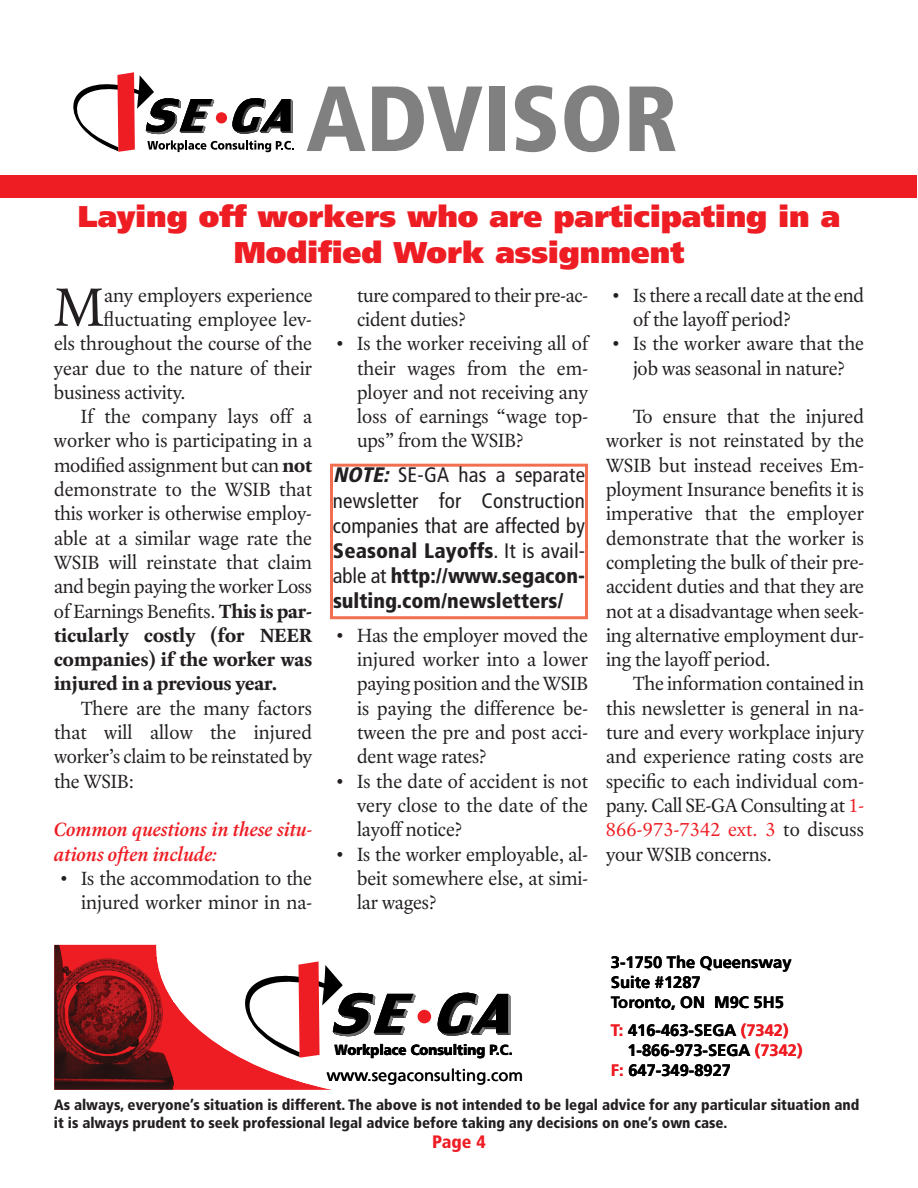
<style>
.page{position:relative;width:918px;height:1188px;background:#fff}
.page>*{position:absolute;margin:0;border:0;box-sizing:border-box;transform-origin:0 0}
.t1{font:57.45px "Laurentian Std";color:#231f20}
.t2{font:900 30px/36px "Frutiger LT Std";color:#ee1d23;text-align:center}
.t3{font:condensed 21px/25.2px "Frutiger LT Std";color:#231f20;text-align:justify}
.t4{font:20.25px/24.3px "Laurentian Std";color:#231f20;text-align:justify}
.t5{font:700 20.25px "Laurentian Std";letter-spacing:.01em;color:#231f20}
.t6{font:italic 600 20.25px/24.3px "Laurentian Std";color:#ee1d23}
.t7{font:900 condensed 18px "Frutiger LT Std";color:#ee1d23}
.t8{font:700 16.5px "Frutiger LT Std";color:#000}
.t9{font:16.5px "Frutiger LT Std";color:#000}
.t10{font:900 condensed 15px/18px "Frutiger LT Std";color:#231f20}
.t11{font:900 14.7px "Frutiger LT Std";color:#000;scale:.9 1}
.s1{color:#ee1d23}
.s2{font-weight:700}
.s3{font-weight:900;font-style:italic}
.s4{font-weight:900}
</style>
<div class="page">
<svg style="left:73px;top:72px;width:221px;height:80px"></svg>
<svg style="left:307px;top:87px;width:58px;height:64px"></svg>
<svg style="left:372px;top:87px;width:110px;height:64px"></svg>
<div style="left:489px;top:87px;width:15px;height:64px;background:#808080"></div>
<svg style="left:515px;top:85px;width:41px;height:67px"></svg>
<svg style="left:564px;top:85px;width:55px;height:67px"></svg>
<svg style="left:630px;top:87px;width:46px;height:64px"></svg>
<div style="left:0;top:176px;width:917px;height:22px;background:#ee1d23"></div>
<svg style="left:330px;top:464px;width:258px;height:155px"></svg>
<div style="left:418px;top:1010px;width:13px;height:13px;background:#ee1d23;border-radius:50%"></div>
<svg style="left:437px;top:992px;width:73px;height:44px"></svg>
<svg style="left:54px;top:945px;width:362px;height:145px"></svg>
<h2 class="t2" style="left:78px;top:201px;width:764px">Laying off workers who are participating in a<br>Modified Work assignment</h2>
<h1 class="t1" style="left:54px;top:283px;width:51px">M</h1>
<p class="t4" style="left:104px;top:284px;width:210px">any employers experience</p>
<p class="t4" style="left:357px;top:284px;width:233px">ture compared to their pre-ac&shy;cident duties?</p>
<p class="t4" style="left:357px;top:333px;width:233px;text-indent:-20px">• Is the worker receiving all of their wages from the em&shy;ployer and not receiving any loss of earnings “wage top&shy;ups” from the WSIB?</p>
<p class="t4" style="left:633px;top:284px;width:232px;text-indent:-20px">• Is there a recall date at the end of the layoff period?</p>
<p class="t4" style="left:613px;top:333px;width:253px;text-align:center">• Is the worker aware that the job was seasonal in nature?</p>
<p class="t4" style="left:606px;top:406px;width:260px;text-indent:27px">To ensure that the injured worker is not reinstated by the WSIB but instead receives Em&shy;ployment Insurance benefits it is imperative that the employer demonstrate that the worker is completing the bulk of their pre&shy;accident duties and that they are not at a disadvantage when seek&shy;ing alternative employment dur&shy;ing the layoff period.</p>
<p class="t4" style="left:606px;top:673px;width:260px;text-indent:27px">The information contained in this newsletter is general in na&shy;ture and every workplace injury and experience rating costs are specific to each individual com&shy;pany. Call SE-GA Consulting at <span class="s1">1- 866-973-7342 ext. 3</span> to discuss your WSIB concerns.</p>
<p class="t4" style="left:104px;top:309px;width:210px">fluctuating employee lev-</p>
<p class="t4" style="left:54px;top:333px;width:260px">els throughout the course of the</p>
<p class="t4" style="left:54px;top:357px;width:259px">year due to the nature of their</p>
<p class="t4" style="left:54px;top:382px;width:133px">business activity.</p>
<p class="t4" style="left:81px;top:406px;width:232px">If the company lays off a</p>
<p class="t4" style="left:54px;top:430px;width:260px">worker who is participating in a</p>
<p class="t4" style="left:54px;top:455px;width:260px">modified assignment but can <span class="s2">not</span></p>
<p class="t4" style="left:54px;top:479px;width:259px">demonstrate to the WSIB that</p>
<p class="t4" style="left:54px;top:503px;width:259px">this worker is otherwise employ-</p>
<p class="t4" style="left:54px;top:527px;width:259px">able at a similar wage rate the</p>
<p class="t4" style="left:54px;top:552px;width:259px">WSIB will reinstate that claim</p>
<p class="t4" style="left:54px;top:576px;width:260px">and begin paying the worker Loss</p>
<p class="t4" style="left:54px;top:600px;width:260px">of Earnings Benefits. <span class="s2">This is par-</span></p>
<p class="t5" style="left:54px;top:627px;width:259px">ticularly costly (for NEER</p>
<p class="t5" style="left:54px;top:651px;width:259px">companies) if the worker was</p>
<p class="t5" style="left:54px;top:676px;width:225px">injured in a previous year.</p>
<p class="t4" style="left:54px;top:698px;width:260px;text-indent:27px">There are the many factors that will allow the injured worker’s claim to be reinstated by the WSIB:</p>
<p class="t6" style="left:54px;top:819px;width:259px">Common questions in these situ&shy;ations often include:</p>
<p class="t4" style="left:61px;top:868px;width:253px;text-align:right">• Is the accommodation to the injured worker minor in na-</p>
<p class="t3" style="left:333px;top:464px;width:254px"><span class="s3">NOTE:</span> SE-GA has a separate newsletter for Construction companies that are affected by <span class="s4">Seasonal Layoffs</span>. It is avail&shy;able at <span class="s4">http://www.segacon&shy;sulting.com/newsletters/</span></p>
<p class="t4" style="left:357px;top:625px;width:233px;text-indent:-20px">• Has the employer moved the injured worker into a lower paying position and the WSIB is paying the difference be&shy;tween the pre and post acci&shy;dent wage rates?</p>
<p class="t4" style="left:357px;top:770px;width:232px;text-indent:-20px">• Is the date of accident is not very close to the date of the layoff notice?</p>
<p class="t4" style="left:357px;top:843px;width:233px;text-indent:-20px">• Is the worker employable, al&shy;beit somewhere else, at simi&shy;lar wages?</p>
<p class="t8" style="left:611px;top:956px;width:182px">3-1750 The Queensway</p>
<p class="t8" style="left:611px;top:976px;width:91px">Suite #1287</p>
<p class="t8" style="left:611px;top:995px;width:174px">Toronto, ON M9C 5H5</p>
<p class="t8" style="left:611px;top:1024px;width:179px"><span class="s1">T:</span> 416-463-SEGA <span class="s1">(7342)</span></p>
<p class="t8" style="left:627px;top:1044px;width:177px">1-866-973-SEGA <span class="s1">(7342)</span></p>
<p class="t11" style="left:335px;top:1044px;width:199px">Workplace Consulting P.C.</p>
<p class="t9" style="left:327px;top:1068px;width:198px">www.segaconsulting.com</p>
<p class="t8" style="left:611px;top:1064px;width:122px"><span class="s1">F:</span> 647-349-8927</p>
<p class="t10" style="left:54px;top:1097px;width:807px">As always, everyone’s situation is different. The above is not intended to be legal advice for any particular situation and it is always prudent to seek professional legal advice before taking any decisions on one’s own case.</p>
<p class="t7" style="left:432px;top:1134px;width:55px">Page 4</p>
</div>
